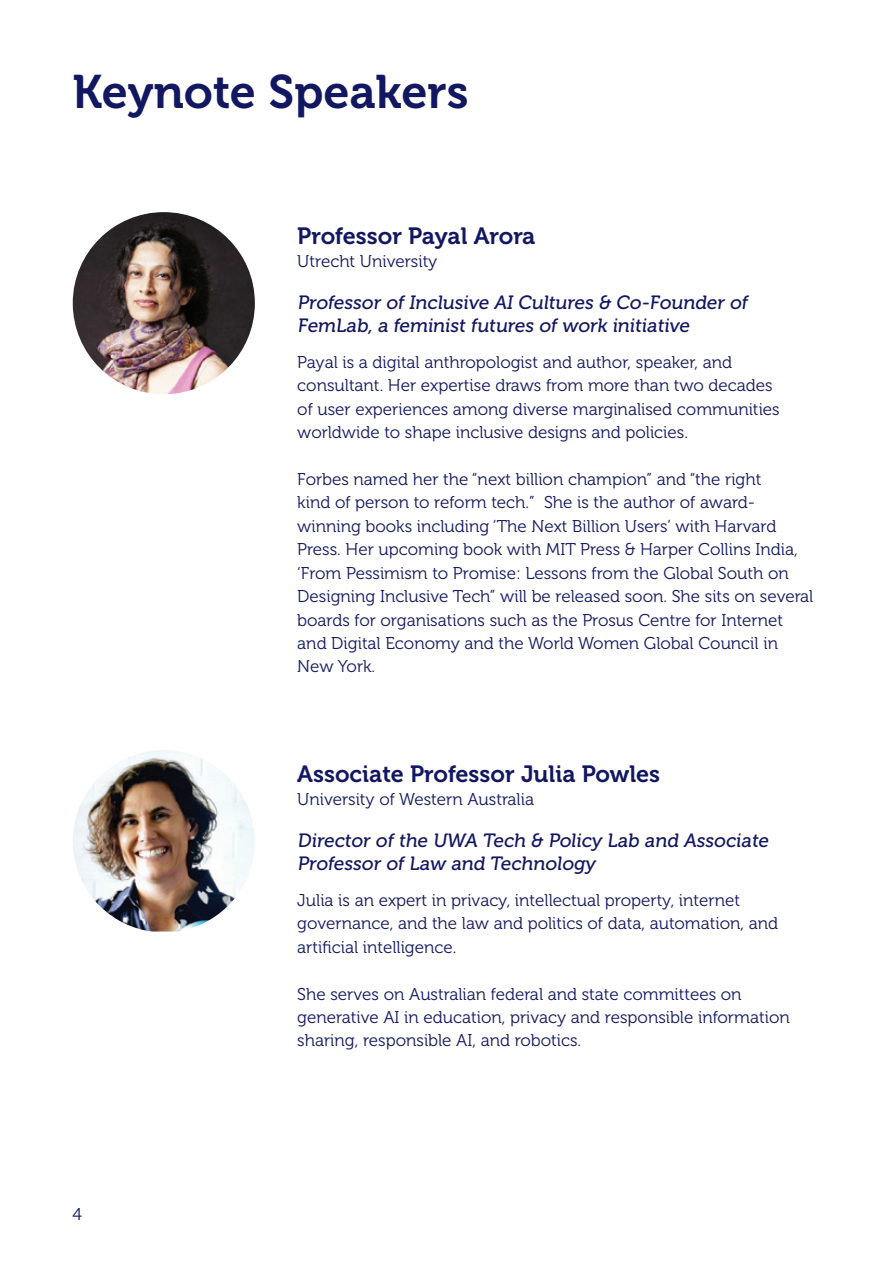
<style>
.page{position:relative;width:893px;height:1263px;background:#fff}
.page>*{position:absolute;margin:0;border:0;box-sizing:border-box;transform-origin:0 0}
.t1{font:46.8px "Museo 700";color:#121761}
.t2{font:23.4px "Museo 700";color:#121761}
.t3{font:19.2px/23.4px "Museo 500";color:#121761}
.t4{font:17.1px/23.4px "Museo 300";color:#121761}
</style>
<div class="page">
<img style="left:73px;top:212px;width:182px;height:182px;border-radius:91px">
<img style="left:73px;top:841px;width:181px;height:90px">
<h1 class="t1" style="left:72px;top:65px;width:398px">Keynote Speakers</h1>
<h2 class="t2" style="left:297px;top:223px;width:240px">Professor Payal Arora</h2>
<p class="t4" style="left:297px;top:250px;width:142px">Utrecht University</p>
<p class="t3" style="left:297px;top:291px;width:455px">Professor of Inclusive AI Cultures &amp; Co-Founder of<br>FemLab, a feminist futures of work initiative</p>
<p class="t4" style="left:297px;top:351px;width:484px">Payal is a digital anthropologist and author, speaker, and consultant. Her expertise draws from more than two decades of user experiences among diverse marginalised communities worldwide to shape inclusive designs and policies.</p>
<p class="t4" style="left:297px;top:468px;width:518px">Forbes named her the “next billion champion” and “the right<br>kind of person to reform tech.” She is the author of award&shy;winning books including ‘The Next Billion Users’ with Harvard Press. Her upcoming book with MIT Press &amp; Harper Collins India, ‘From Pessimism to Promise: Lessons from the Global South on Designing Inclusive Tech” will be released soon. She sits on several boards for organisations such as the Prosus Centre for Internet and Digital Economy and the World Women Global Council in New York.</p>
<p class="t4" style="left:72px;top:1203px;width:11px">4</p>
<h2 class="t2" style="left:297px;top:761px;width:364px">Associate Professor Julia Powles</h2>
<p class="t4" style="left:297px;top:788px;width:238px">University of Western Australia</p>
<p class="t3" style="left:297px;top:829px;width:476px">Director of the UWA Tech &amp; Policy Lab and Associate<br>Professor of Law and Technology</p>
<p class="t4" style="left:297px;top:889px;width:482px">Julia is an expert in privacy, intellectual property, internet governance, and the law and politics of data, automation, and artificial intelligence.</p>
<p class="t4" style="left:297px;top:982px;width:494px">She serves on Australian federal and state committees on generative AI in education, privacy and responsible information sharing, responsible AI, and robotics.</p>
</div>
